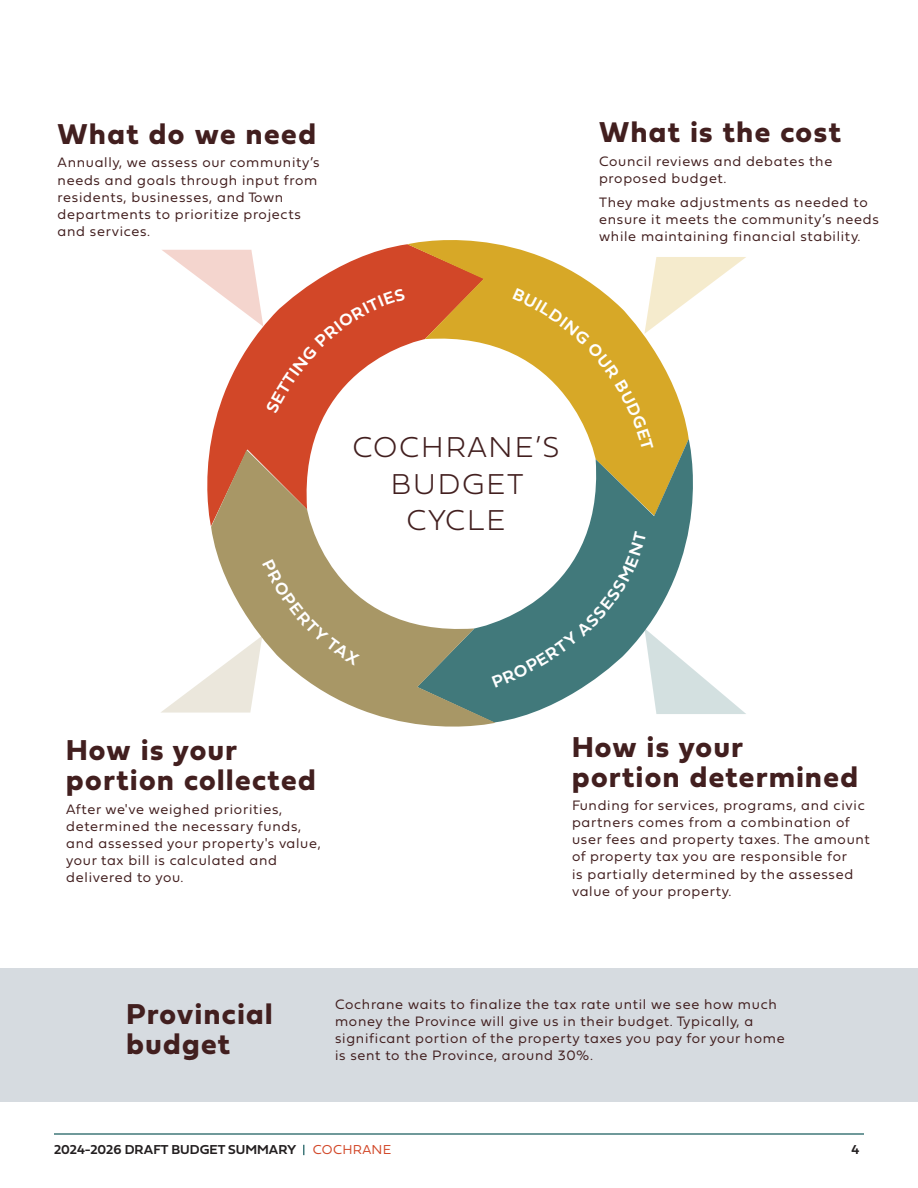
<style>
.page{position:relative;width:918px;height:1188px;background:#fff}
.page>*{position:absolute;margin:0;border:0;box-sizing:border-box;transform-origin:0 0}
.t1{font:700 30px/30px "Fieldwork Geo";letter-spacing:.05em;color:#421f1f}
.t2{font:100 30px "Fieldwork Geo";letter-spacing:.05em;color:#421f1f}
.t3{font:300 14.25px/17.1px "Fieldwork Geo";letter-spacing:.05em;color:#421f1f}
.t4{font:13.5px "Fieldwork Geo Demibold";color:#231f20}
.s1{font-family:"Fieldwork Geo";font-weight:300;color:#d24728}
</style>
<div class="page">
<hr style="left:54px;top:1133px;width:810px;height:2px;background:#41787a">
<div style="left:0;top:969px;width:918px;height:133px;background:#d6dbe0"></div>
<svg style="left:184px;top:244px;width:223px;height:282px"></svg>
<svg style="left:407px;top:240px;width:135px;height:114px;background:#db9346"></svg>
<svg style="left:495px;top:450px;width:198px;height:273px"></svg>
<svg style="left:211px;top:450px;width:284px;height:277px"></svg>
<svg style="left:162px;top:250px;width:243px;height:163px"></svg>
<svg style="left:512px;top:257px;width:234px;height:193px"></svg>
<svg style="left:492px;top:531px;width:254px;height:183px"></svg>
<svg style="left:161px;top:559px;width:199px;height:154px"></svg>
<p class="t1" style="left:58px;top:117px;width:260px">What do we need</p>
<p class="t3" style="left:58px;top:153px;width:263px">Annually, we assess our community’s needs and goals through input from residents, businesses, and Town departments to prioritize projects and services.</p>
<p class="t1" style="left:599px;top:116px;width:243px">What is the cost</p>
<p class="t3" style="left:599px;top:152px;width:235px">Council reviews and debates the proposed budget.</p>
<p class="t3" style="left:599px;top:193px;width:281px">They make adjustments as needed to ensure it meets the community’s needs while maintaining financial stability.</p>
<p class="t2" style="left:352px;top:423px;width:209px">COCHRANE’S</p>
<p class="t2" style="left:390px;top:460px;width:135px">BUDGET</p>
<p class="t2" style="left:407px;top:497px;width:100px">CYCLE</p>
<p class="t1" style="left:66px;top:734px;width:172px">How is your</p>
<p class="t1" style="left:66px;top:764px;width:251px">portion collected</p>
<p class="t3" style="left:66px;top:800px;width:256px">After we've weighed priorities, determined the necessary funds, and assessed your property's value, your tax bill is calculated and delivered to you.</p>
<p class="t1" style="left:572px;top:731px;width:172px">How is your</p>
<p class="t1" style="left:572px;top:761px;width:287px">portion determined</p>
<p class="t3" style="left:572px;top:796px;width:299px">Funding for services, programs, and civic partners comes from a combination of user fees and property taxes. The amount of property tax you are responsible for<br>is partially determined by the assessed value of your property.</p>
<p class="t1" style="left:127px;top:998px;width:148px">Provincial budget</p>
<p class="t3" style="left:335px;top:995px;width:451px">Cochrane waits to finalize the tax rate until we see how much money the Province will give us in their budget. Typically, a significant portion of the property taxes you pay for your home is sent to the Province, around 30%.</p>
<p class="t4" style="left:54px;top:1139px;width:339px">2024-2026 DRAFT BUDGET SUMMARY <span class="s1">COCHRANE</span></p>
<p class="t4" style="left:852px;top:1139px;width:9px">4</p>
</div>
